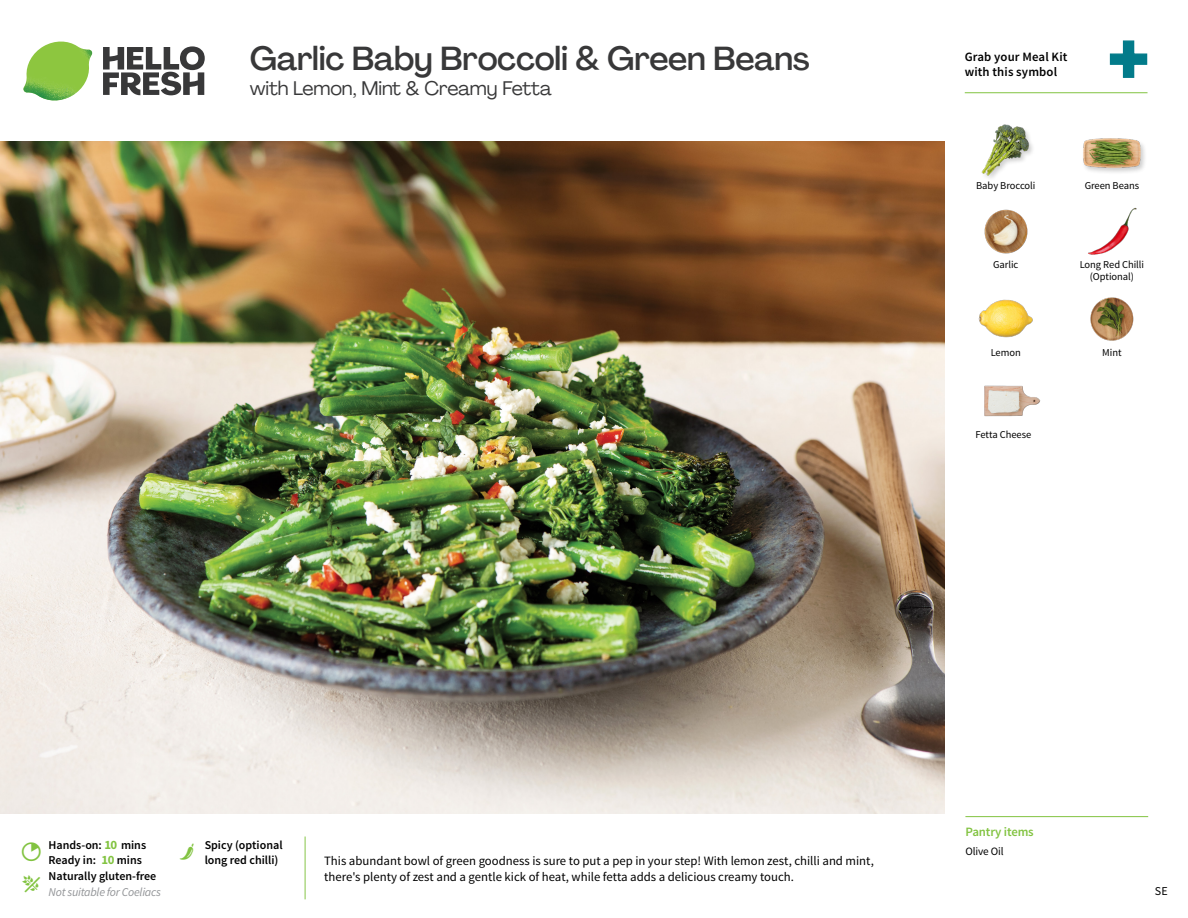
<style>
.page{position:relative;width:1188px;height:918px;background:#fff}
.page>*{position:absolute;margin:0;border:0;box-sizing:border-box;transform-origin:0 0}
.t1{font:500 33px "Agrandir";letter-spacing:-.01em;color:#383839}
.t2{font:19.5px "Agrandir";letter-spacing:-.01em;color:#383839}
.t3{font:12.75px/16.5px "Source Sans Pro";color:#000}
.t4{font:600 12.75px/15px "Source Sans Pro";letter-spacing:.01em;color:#000}
.t5{font:600 12.75px "Source Sans Pro";letter-spacing:-.01em;color:#82c341}
.t6{font:600 12px/15px "Source Sans Pro";color:#000}
.t7{font:italic 12px "Source Sans Pro";letter-spacing:-.02em;color:#939598}
.t8{font:12px "Source Sans Pro";color:#000}
.t9{font:11.25px "Source Sans Pro";letter-spacing:-.01em;color:#000}
.t10{font:10.5px/12px "Source Sans Pro";letter-spacing:-.005em;color:#000;text-align:center}
.s1{font-weight:700;font-size:12.75px;color:#82c341}
</style>
<div class="page">
<svg style="left:103px;top:46px;width:102px;height:49px"></svg>
<img style="left:23px;top:42px;width:69px;height:59px">
<img style="left:0;top:142px;width:945px;height:672px">
<img style="left:1090px;top:297px;width:44px;height:44px">
<img style="left:984px;top:385px;width:57px;height:32px">
<img style="left:978px;top:299px;width:55px;height:39px">
<img style="left:984px;top:209px;width:44px;height:45px">
<img style="left:1088px;top:207px;width:49px;height:48px">
<div style="left:981px;top:124px;width:54px;height:58px;background:#000;opacity:.2"></div>
<img style="left:981px;top:124px;width:50px;height:51px">
<div style="left:1082px;top:137px;width:65px;height:38px;background:#000;opacity:.2"></div>
<img style="left:1083px;top:137px;width:58px;height:38px">
<hr style="left:965px;top:92px;width:183px;height:1px;background:#82c341">
<hr style="left:965px;top:816px;width:183px;height:1px;background:#82c341">
<svg style="left:1109px;top:40px;width:39px;height:38px"></svg>
<h1 class="t1" style="left:250px;top:38px;width:561px">Garlic Baby Broccoli &amp; Green Beans</h1>
<h2 class="t2" style="left:250px;top:76px;width:303px">with Lemon, Mint &amp; Creamy Fetta</h2>
<p class="t4" style="left:965px;top:50px;width:104px">Grab your Meal Kit with this symbol</p>
<p class="t10" style="left:976px;top:180px;width:61px">Baby Broccoli</p>
<p class="t10" style="left:1085px;top:180px;width:56px">Green Beans</p>
<p class="t10" style="left:993px;top:259px;width:27px">Garlic</p>
<p class="t10" style="left:1080px;top:259px;width:66px">Long Red Chilli (Optional)</p>
<p class="t10" style="left:991px;top:346px;width:32px">Lemon</p>
<p class="t10" style="left:1102px;top:346px;width:21px">Mint</p>
<p class="t10" style="left:976px;top:429px;width:57px">Fetta Cheese</p>
<p class="t6" style="left:48px;top:838px;width:99px">Hands-on: <span class="s1">10</span> mins<br>Ready in: <span class="s1">10</span> mins</p>
<p class="t6" style="left:49px;top:869px;width:109px">Naturally gluten-free</p>
<p class="t7" style="left:49px;top:885px;width:114px">Not suitable for Coeliacs</p>
<p class="t6" style="left:205px;top:838px;width:79px">Spicy (optional long red chilli)</p>
<p class="t3" style="left:324px;top:852px;width:551px">This abundant bowl of green goodness is sure to put a pep in your step! With lemon zest, chilli and mint, there's plenty of zest and a gentle kick of heat, while fetta adds a delicious creamy touch.</p>
<p class="t5" style="left:965px;top:824px;width:70px">Pantry items</p>
<p class="t9" style="left:965px;top:844px;width:40px">Olive Oil</p>
<p class="t8" style="left:1155px;top:884px;width:14px">SE</p>
</div>
